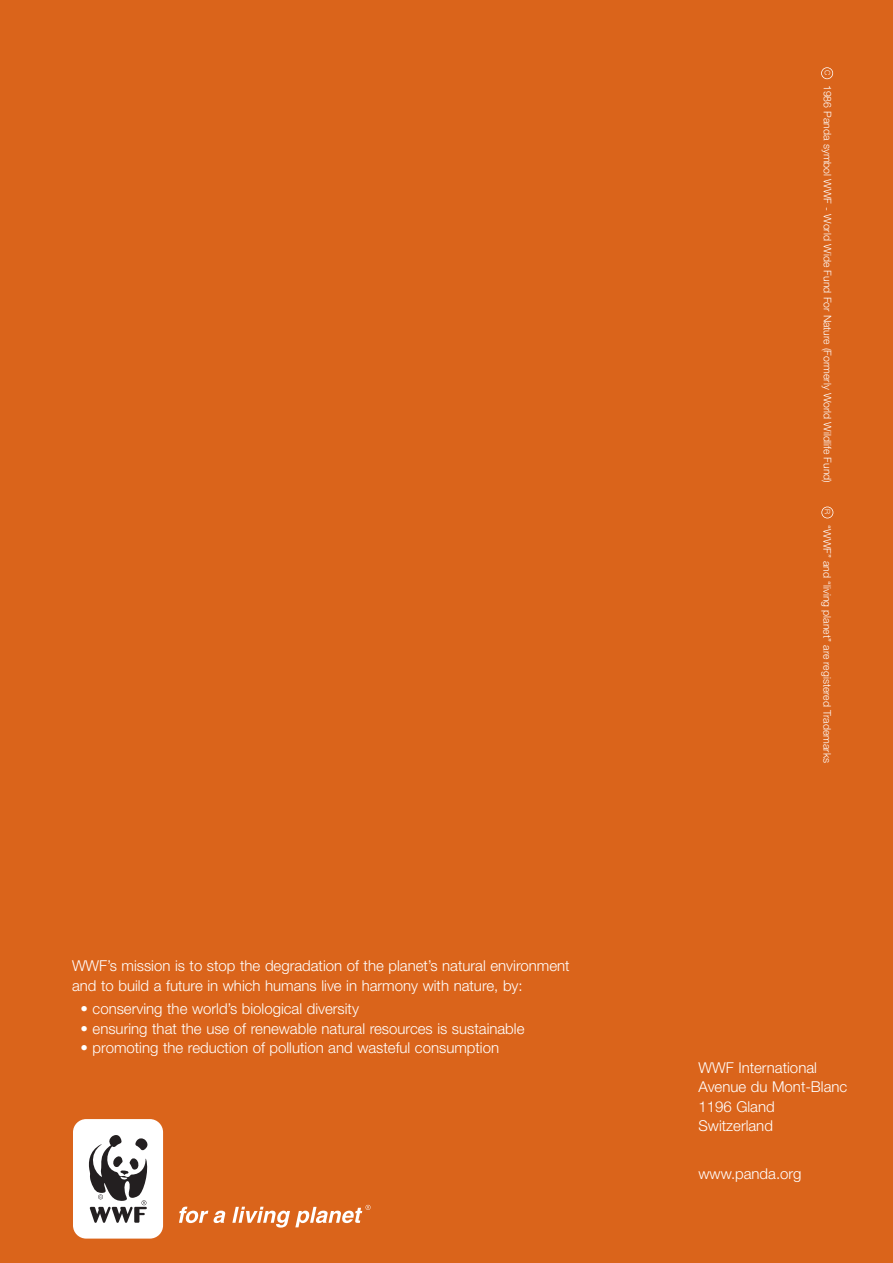
<style>
.page{position:relative;width:893px;height:1263px;background:#da641b}
.page>*{position:absolute;margin:0;border:0;box-sizing:border-box;transform-origin:0 0}
.t1{font:300 15px/19.5px "Helvetica Neue";color:#fff}
.t2{font:300 10.5px "Helvetica Neue";color:#fff}
.t3{font:300 7.5px "Helvetica Neue";color:#fff}
.s1{font-size:7.5px}
</style>
<div class="page">
<p class="t1" style="left:72px;top:957px;width:499px">WWF’s mission is to stop the degradation of the planet’s natural environment and to build a future in which humans live in harmony with nature, by:</p>
<p class="t1" style="left:81px;top:1000px;width:280px">• conserving the world’s biological diversity</p>
<p class="t1" style="left:81px;top:1020px;width:445px">• ensuring that the use of renewable natural resources is sustainable</p>
<p class="t1" style="left:81px;top:1039px;width:420px">• promoting the reduction of pollution and wasteful consumption</p>
<p class="t3" style="left:830px;top:70px;width:7px;rotate:90deg">C</p>
<p class="t2" style="left:831px;top:85px;width:400px;rotate:90deg">1986 Panda symbol WWF - World Wide Fund For Nature (Formerly World Wildlife Fund)</p>
<p class="t2" style="left:831px;top:509px;width:255px;rotate:90deg"><span class="s1">R</span> “WWF” and “living planet” are registered Trademarks</p>
<p class="t1" style="left:698px;top:1059px;width:150px">WWF International<br>Avenue du Mont-Blanc<br>1196 Gland<br>Switzerland</p>
<p class="t1" style="left:698px;top:1165px;width:105px">www.panda.org</p>
</div>
